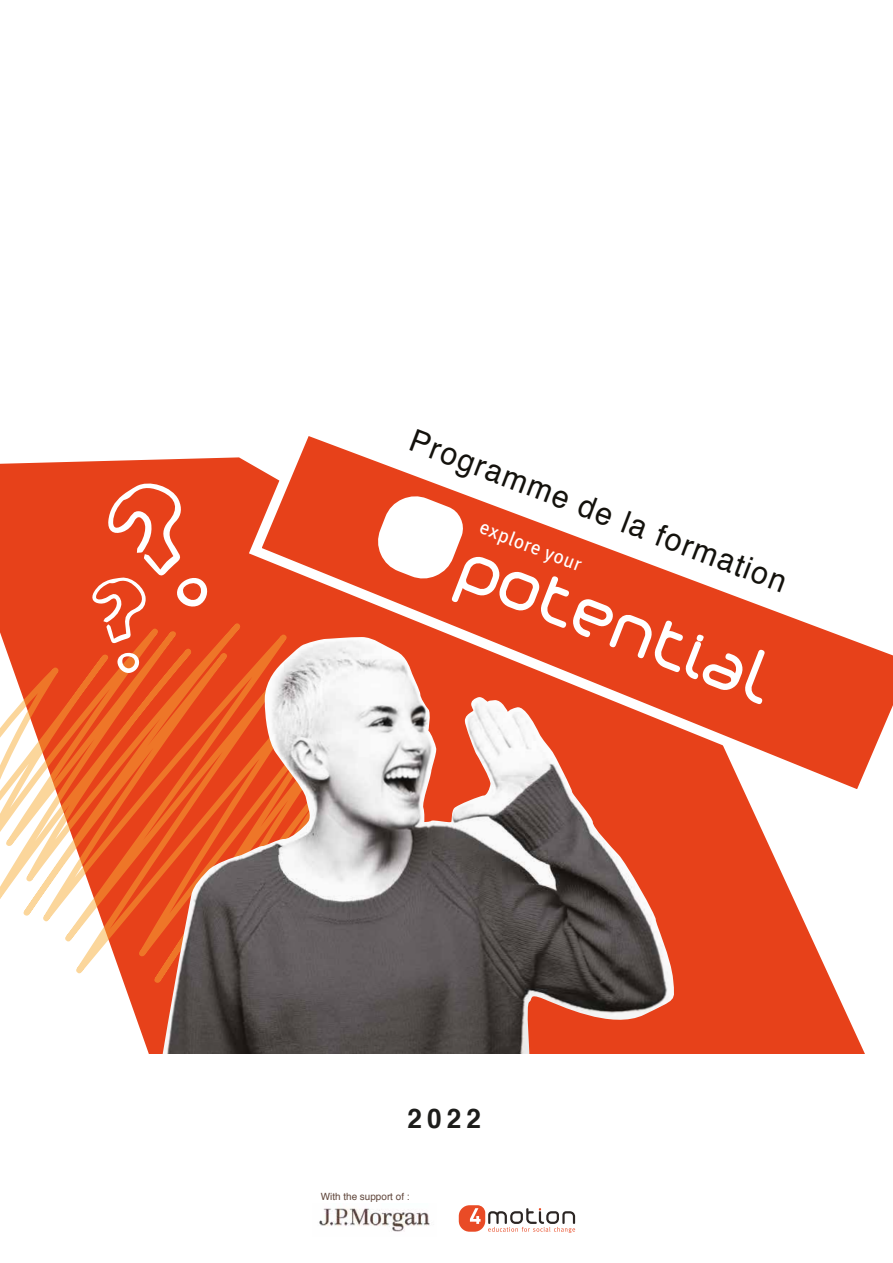
<style>
.page{position:relative;width:893px;height:1263px;background:#fff}
.page>*{position:absolute;margin:0;border:0;box-sizing:border-box;transform-origin:0 0}
.t1{font:68.55px "Phino";color:#fff}
.t2{font:31.2px "Helvetica";color:#13110c}
.t3{font:700 27px "Helvetica";color:#1d1d1b}
.t4{font:19.65px "Meta Book LF";color:#fff}
.t5{font:9.9px "Helvetica";color:#60463b}
</style>
<div class="page">
<svg style="left:0;top:457px;width:865px;height:597px;fill:#e7411a"></svg>
<svg style="left:0;top:623px;width:242px;height:385px"></svg>
<img style="left:160px;top:637px;width:517px;height:417px">
<svg style="left:90px;top:479px;width:119px;height:164px;background:#ea5c3b"></svg>
<svg style="left:117px;top:652px;width:23px;height:21px"></svg>
<svg style="left:242px;top:436px;width:651px;height:372px"></svg>
<svg style="left:377px;top:495px;width:87px;height:84px"></svg>
<svg style="left:697px;top:635px;width:7px;height:6px"></svg>
<svg style="left:459px;top:1205px;width:116px;height:28px"></svg>
<img style="left:319px;top:1208px;width:111px;height:24px">
<p class="t2" style="left:420px;top:416px;width:402px;rotate:21deg">Programme de la formation</p>
<p class="t4" style="left:485px;top:515px;width:109px;rotate:21deg">explore your</p>
<h1 class="t1" style="left:470px;top:540px;width:333px;rotate:21deg">potential</h1>
<p class="t3" style="left:407px;top:1096px;width:75px">2022</p>
<p class="t5" style="left:321px;top:1188px;width:90px">With the support of :</p>
</div>
